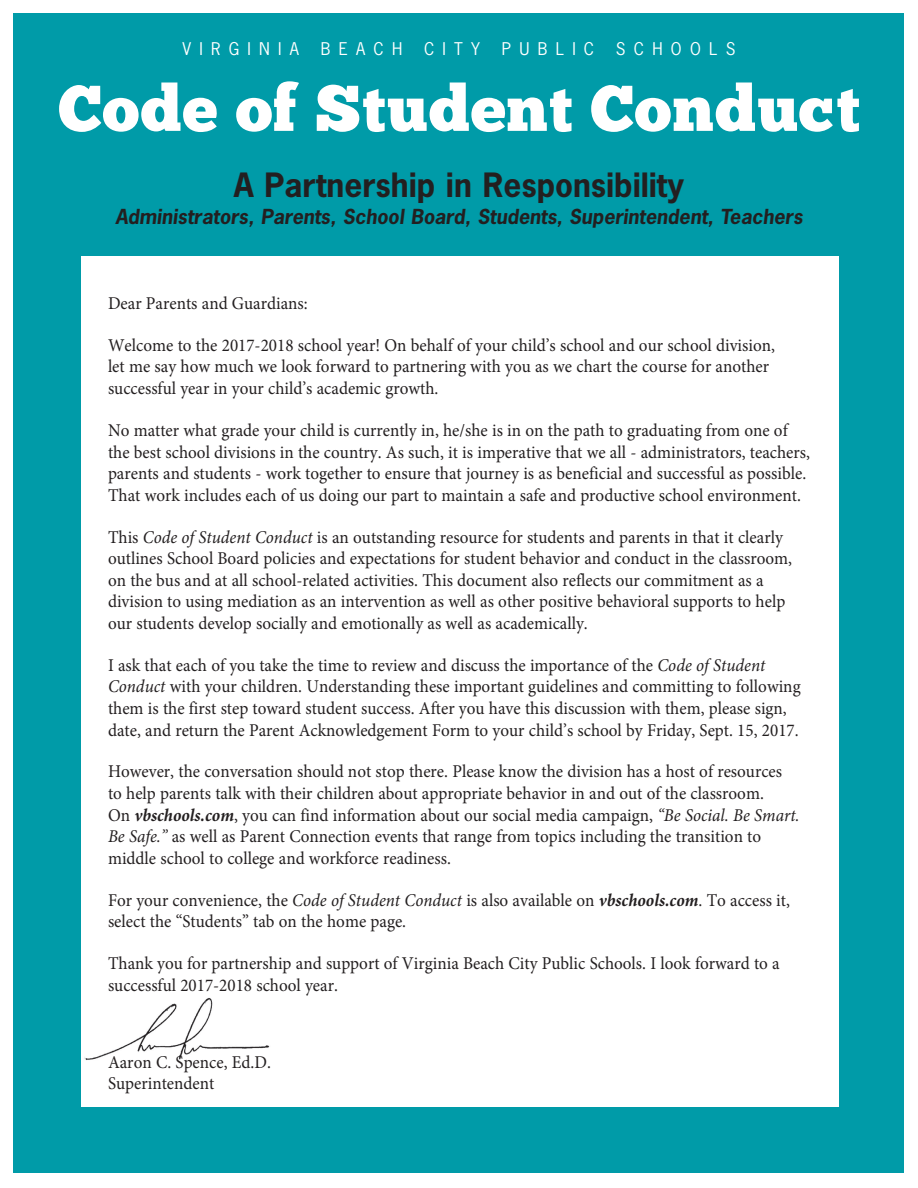
<style>
.page{position:relative;width:918px;height:1188px;background:#fff}
.page>*{position:absolute;margin:0;border:0;box-sizing:border-box;transform-origin:0 0}
.t1{font:64.5px "Chunk Five";letter-spacing:.02em;color:#fff}
.t2{font:700 31.5px "News Gothic Std";color:#231f20}
.t3{font:italic 700 19.5px "News Gothic Std";color:#231f20}
.t4{font:18px/21.6px "Minion Pro";color:#231f20;scale:.95 1}
.t5{font:16.5px "News Gothic Std";letter-spacing:.5em;color:#fff}
.s1{font-style:italic}
.s2{font-weight:700;font-style:italic}
</style>
<div class="page">
<div style="left:14px;top:14px;width:890px;height:1159px;background:#009ba8"></div>
<div style="left:81px;top:256px;width:757px;height:851px;background:#fff"></div>
<img style="left:84px;top:998px;width:186px;height:62px">
<p class="t5" style="left:182px;top:39px;width:118px">VIRGINIA</p>
<p class="t5" style="left:321px;top:39px;width:83px">BEACH</p>
<p class="t5" style="left:424px;top:39px;width:58px">CITY</p>
<p class="t5" style="left:502px;top:39px;width:94px">PUBLIC</p>
<p class="t5" style="left:616px;top:39px;width:121px">SCHOOLS</p>
<h1 class="t1" style="left:58px;top:70px;width:803px">Code of Student Conduct</h1>
<h2 class="t2" style="left:234px;top:164px;width:452px">A Partnership in responsibility</h2>
<p class="t3" style="left:115px;top:204px;width:689px">Administrators, Parents, School Board, Students, Superintendent, teachers</p>
<p class="t4" style="left:108px;top:293px;width:212px">Dear Parents and Guardians:</p>
<p class="t4" style="left:108px;top:334px;width:704px">Welcome to the 2017-2018 school year! On behalf of your child’s school and our school division, let me say how much we look forward to partnering with you as we chart the course for another successful year in your child’s academic growth.</p>
<p class="t4" style="left:108px;top:419px;width:740px">No matter what grade your child is currently in, he/she is in on the path to graduating from one of the best school divisions in the country. As such, it is imperative that we all - administrators, teachers, parents and students - work together to ensure that journey is as beneficial and successful as possible.<br>That work includes each of us doing our part to maintain a safe and productive school environment.</p>
<p class="t4" style="left:108px;top:526px;width:722px">This <span class="s1">Code of Student Conduct</span> is an outstanding resource for students and parents in that it clearly outlines School Board policies and expectations for student behavior and conduct in the classroom, on the bus and at all school-related activities. This document also reflects our commitment as a division to using mediation as an intervention as well as other positive behavioral supports to help our students develop socially and emotionally as well as academically.</p>
<p class="t4" style="left:108px;top:654px;width:731px">I ask that each of you take the time to review and discuss the importance of the <span class="s1">Code of Student Conduct</span> with your children. Understanding these important guidelines and committing to following them is the first step toward student success. After you have this discussion with them, please sign, date, and return the Parent Acknowledgement Form to your child’s school by Friday, Sept. 15, 2017.</p>
<p class="t4" style="left:108px;top:761px;width:730px">However, the conversation should not stop there. Please know the division has a host of resources to help parents talk with their children about appropriate behavior in and out of the classroom.<br>On <span class="s2">vbschools.com</span>, you can find information about our social media campaign, <span class="s1">“Be Social. Be Smart.<br>Be Safe.”</span> as well as Parent Connection events that range from topics including the transition to middle school to college and workforce readiness.</p>
<p class="t4" style="left:108px;top:889px;width:719px">For your convenience, the <span class="s1">Code of Student Conduct</span> is also available on <span class="s2">vbschools.com</span>. To access it, select the “Students” tab on the home page.</p>
<p class="t4" style="left:108px;top:953px;width:709px">Thank you for partnership and support of Virginia Beach City Public Schools. I look forward to a successful 2017-2018 school year.</p>
<p class="t4" style="left:108px;top:1051px;width:173px">Aaron C. Spence, Ed.D.<br>Superintendent</p>
</div>
